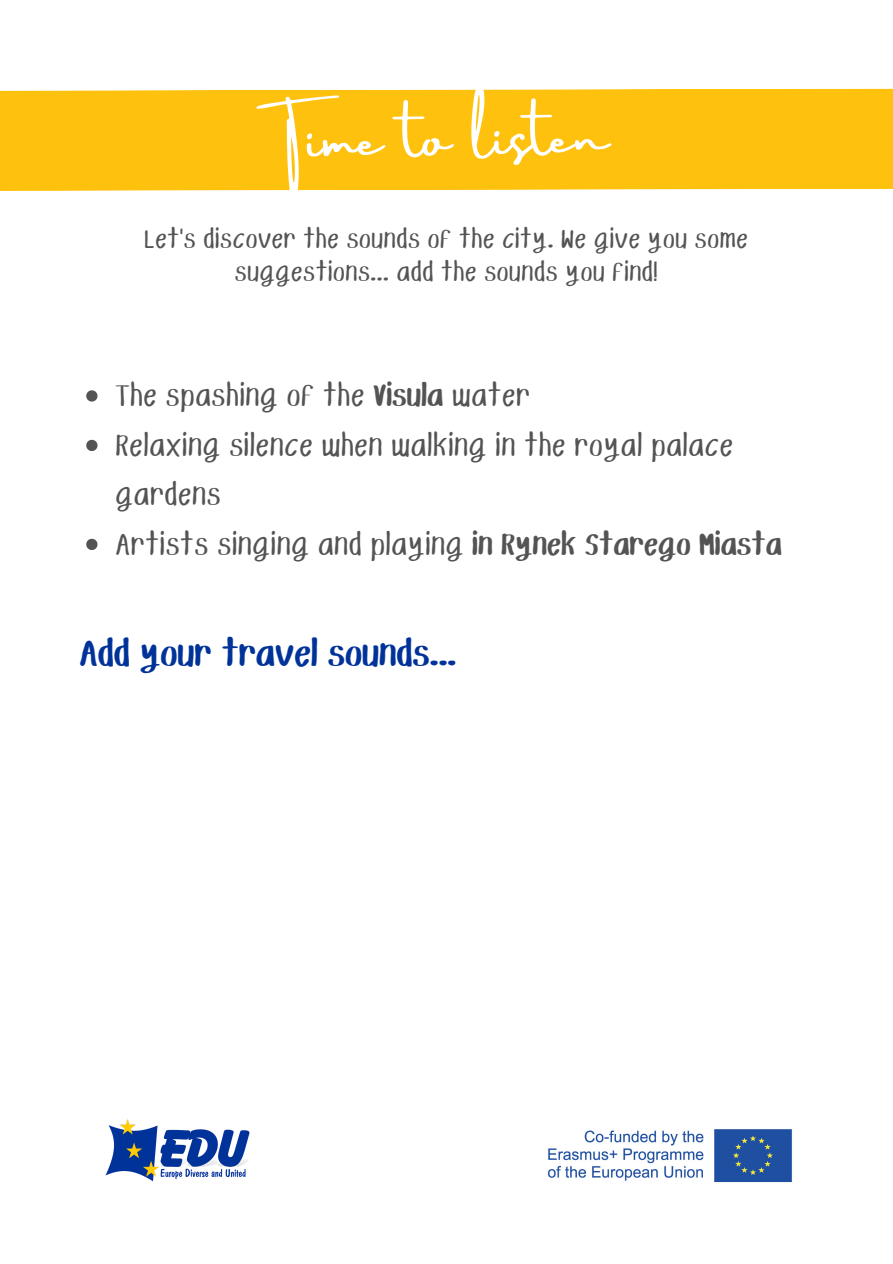
<style>
.page{position:relative;width:893px;height:1264px;background:#fff}
.page>*{position:absolute;margin:0;border:0;box-sizing:border-box;transform-origin:0 0}
.t1{font:54.3px "Amsterdam Three";color:#fff}
.t2{font:700 38.25px "Story";color:#039}
.t3{font:32.25px/49.5px "Story";color:#545454}
.t4{font:27.75px/32.5px "Story";color:#545454;text-align:center}
.s1{font-weight:700}
</style>
<div class="page">
<div style="left:0;top:88px;width:892px;height:103px;background:#fec20e"></div>
<img style="left:105px;top:1119px;width:145px;height:63px">
<img style="left:547px;top:1129px;width:245px;height:54px">
<svg style="left:86px;top:390px;width:11px;height:11px"></svg>
<svg style="left:86px;top:440px;width:11px;height:11px"></svg>
<svg style="left:86px;top:539px;width:11px;height:11px"></svg>
<p class="t1" style="left:284px;top:110px;width:325px;rotate:-1deg">Time to listen</p>
<p class="t4" style="left:144px;top:221px;width:605px">Let's discover the sounds of the city. We give you some suggestions... add the sounds you find!</p>
<p class="t3" style="left:115px;top:368px;width:416px">The spashing of the <span class="s1">Visula</span> water</p>
<p class="t3" style="left:115px;top:418px;width:619px">Relaxing silence when walking in the royal palace gardens</p>
<p class="t3" style="left:115px;top:517px;width:668px">Artists singing and playing <span class="s1">in Rynek Starego Miasta</span></p>
<p class="t2" style="left:79px;top:627px;width:378px">Add your travel sounds...</p>
</div>
